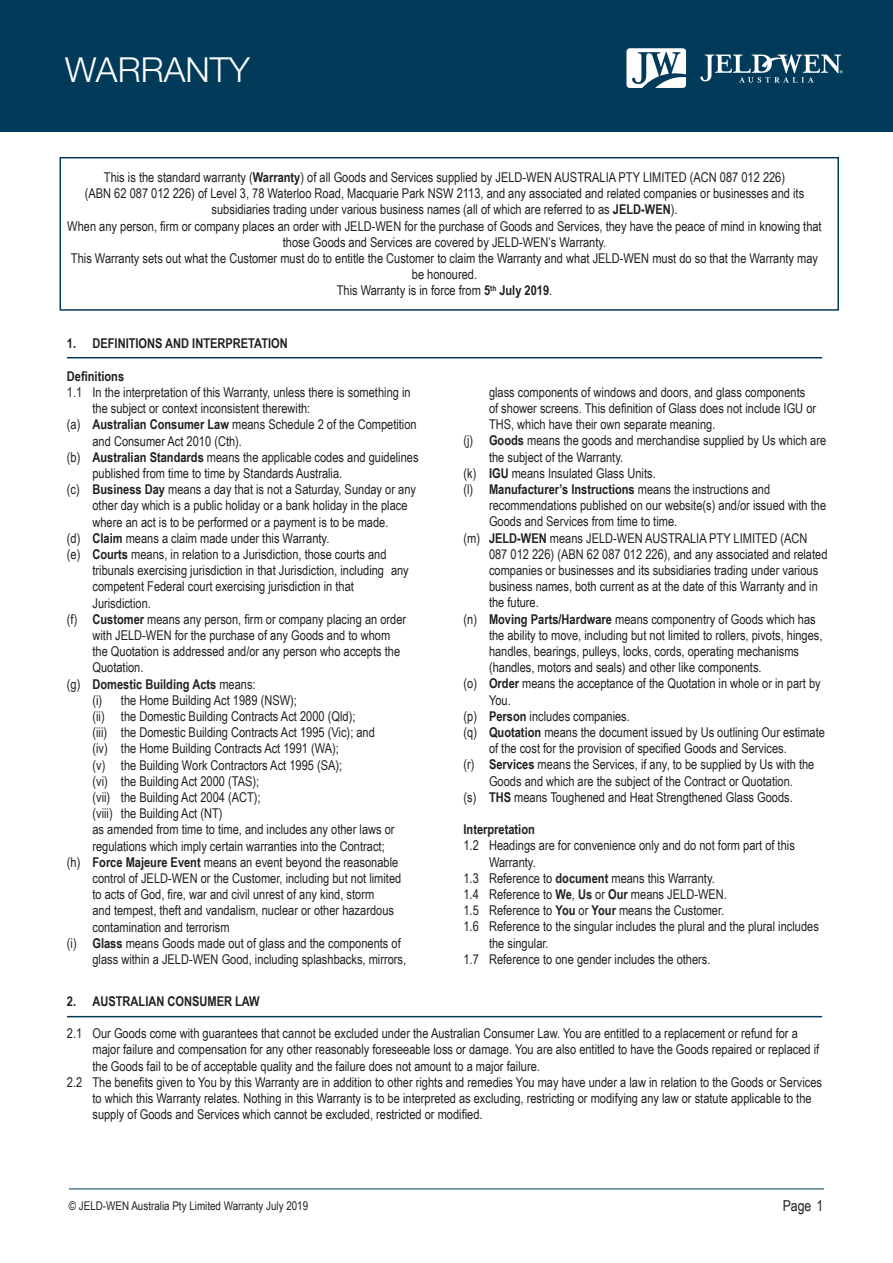
<style>
.page{position:relative;width:893px;height:1263px;background:#fff}
.page>*{position:absolute;margin:0;border:0;box-sizing:border-box;transform-origin:0 0}
.t1{font:300 34.5px "Helvetica Neue LT Std";color:#fff}
.t2{font:15px "Arial Narrow";color:#231f20}
.t3{font:13.5px/16.2px "Arial Narrow";color:#231f20}
.t4{font:700 13.5px "Arial Narrow";color:#231f20}
.t5{font:12px "Arial Narrow";color:#231f20}
.s1{font-weight:700}
.s2{font-weight:400}
</style>
<div class="page">
<div style="left:0;top:0;width:893px;height:131px;background:#023b5a"></div>
<svg style="left:626px;top:48px;width:60px;height:40px"></svg>
<svg style="left:700px;top:54px;width:143px;height:29px"></svg>
<hr style="left:69px;top:1188px;width:755px;height:1px;background:#023b5a">
<div style="left:60px;top:157px;width:779px;height:154px;border:2px solid #023b5a"></div>
<hr style="left:67px;top:357px;width:755px;height:1px;background:#023b5a">
<hr style="left:67px;top:1016px;width:755px;height:1px;background:#023b5a">
<h1 class="t1" style="left:65px;top:49px;width:186px">WARRANTY</h1>
<p class="t3" style="left:85px;top:169px;width:721px;text-align:center">This is the standard warranty (<span class="s1">Warranty</span>) of all Goods and Services supplied by JELD-WEN AUSTRALIA PTY LIMITED (ACN 087 012 226)<br>(ABN 62 087 012 226) of Level 3, 78 Waterloo Road, Macquarie Park NSW 2113, and any associated and related companies or businesses and its subsidiaries trading under various business names (all of which are referred to as <span class="s1">JELD-WEN</span>).</p>
<p class="t3" style="left:67px;top:217px;width:756px;text-align:center">When any person, firm or company places an order with JELD-WEN for the purchase of Goods and Services, they have the peace of mind in knowing that those Goods and Services are covered by JELD-WEN’s Warranty.</p>
<p class="t3" style="left:71px;top:250px;width:749px;text-align:center">This Warranty sets out what the Customer must do to entitle the Customer to claim the Warranty and what JELD-WEN must do so that the Warranty may be honoured.</p>
<p class="t3" style="left:337px;top:282px;width:217px">This Warranty is in force from <span class="s1">5</span><sup>th</sup> <span class="s1">July 2019</span>.</p>
<p class="t4" style="left:67px;top:333px;width:222px">1. DEFINITIONS AND INTERPRETATION</p>
<p class="t4" style="left:67px;top:366px;width:59px">Definitions</p>
<p class="t3" style="left:92px;top:384px;width:320px;text-indent:-26px">1.1 In the interpretation of this Warranty, unless there is something in the subject or context inconsistent therewith:</p>
<p class="t3" style="left:92px;top:416px;width:326px;text-indent:-26px">(a) <span class="s1">Australian Consumer Law</span> means Schedule 2 of the Competition and Consumer Act 2010 (Cth).</p>
<p class="t3" style="left:92px;top:448px;width:328px;text-indent:-26px">(b) <span class="s1">Australian Standards</span> means the applicable codes and guidelines published from time to time by Standards Australia.</p>
<p class="t3" style="left:92px;top:481px;width:325px;text-indent:-26px">(c) <span class="s1">Business Day</span> means a day that is not a Saturday, Sunday or any other day which is a public holiday or a bank holiday in the place where an act is to be performed or a payment is to be made.</p>
<p class="t3" style="left:67px;top:529px;width:264px">(d) <span class="s1">Claim</span> means a claim made under this Warranty.</p>
<p class="t3" style="left:92px;top:546px;width:318px;text-indent:-26px">(e) <span class="s1">Courts</span> means, in relation to a Jurisdiction, those courts and tribunals exercising jurisdiction in that Jurisdiction, including any competent Federal court exercising jurisdiction in that Jurisdiction.</p>
<p class="t3" style="left:92px;top:610px;width:315px;text-indent:-26px">(f) <span class="s1">Customer</span> means any person, firm or company placing an order with JELD-WEN for the purchase of any Goods and to whom the Quotation is addressed and/or any person who accepts the Quotation.</p>
<p class="t4" style="left:67px;top:674px;width:190px"><span class="s2">(g)</span> Domestic Building Acts <span class="s2">means:</span></p>
<p class="t3" style="left:92px;top:691px;width:206px">(i) the Home Building Act 1989 (NSW);</p>
<p class="t3" style="left:92px;top:708px;width:264px">(ii) the Domestic Building Contracts Act 2000 (Qld);</p>
<p class="t3" style="left:92px;top:724px;width:284px">(iii) the Domestic Building Contracts Act 1995 (Vic); and</p>
<p class="t3" style="left:92px;top:740px;width:248px">(iv) the Home Building Contracts Act 1991 (WA);</p>
<p class="t3" style="left:92px;top:756px;width:251px">(v) the Building Work Contractors Act 1995 (SA);</p>
<p class="t3" style="left:92px;top:772px;width:168px">(vi) the Building Act 2000 (TAS);</p>
<p class="t3" style="left:92px;top:789px;width:170px">(vii) the Building Act 2004 (ACT);</p>
<p class="t3" style="left:92px;top:805px;width:132px">(viii) the Building Act (NT)</p>
<p class="t3" style="left:92px;top:821px;width:304px">as amended from time to time, and includes any other laws or regulations which imply certain warranties into the Contract;</p>
<p class="t3" style="left:92px;top:853px;width:310px;text-indent:-26px">(h) <span class="s1">Force Majeure Event</span> means an event beyond the reasonable control of JELD-WEN or the Customer, including but not limited to acts of God, fire, war and civil unrest of any kind, storm<br>and tempest, theft and vandalism, nuclear or other hazardous contamination and terrorism</p>
<p class="t3" style="left:92px;top:934px;width:315px;text-indent:-26px">(i) <span class="s1">Glass</span> means Goods made out of glass and the components of glass within a JELD-WEN Good, including splashbacks, mirrors,</p>
<p class="t3" style="left:489px;top:383px;width:329px">glass components of windows and doors, and glass components of shower screens. This definition of Glass does not include IGU or<br>THS, which have their own separate meaning.</p>
<p class="t3" style="left:489px;top:432px;width:339px;text-indent:-26px">(j) <span class="s1">Goods</span> means the goods and merchandise supplied by Us which are the subject of the Warranty.</p>
<p class="t3" style="left:463px;top:464px;width:194px">(k) <span class="s1">IGU</span> means Insulated Glass Units.</p>
<p class="t3" style="left:489px;top:481px;width:339px;text-indent:-26px">(l) <span class="s1">Manufacturer’s Instructions</span> means the instructions and recommendations published on our website(s) and/or issued with the<br>Goods and Services from time to time.</p>
<p class="t3" style="left:489px;top:529px;width:340px;text-indent:-26px">(m) <span class="s1">JELD-WEN</span> means JELD-WEN AUSTRALIA PTY LIMITED (ACN 087 012 226) (ABN 62 087 012 226), and any associated and related companies or businesses and its subsidiaries trading under various business names, both current as at the date of this Warranty and in the future.</p>
<p class="t3" style="left:489px;top:610px;width:335px;text-indent:-26px">(n) <span class="s1">Moving Parts/Hardware</span> means componentry of Goods which has the ability to move, including but not limited to rollers, pivots, hinges, handles, bearings, pulleys, locks, cords, operating mechanisms (handles, motors and seals) and other like components.</p>
<p class="t3" style="left:489px;top:675px;width:333px;text-indent:-26px">(o) <span class="s1">Order</span> means the acceptance of the Quotation in whole or in part by<br>You.</p>
<p class="t3" style="left:463px;top:707px;width:168px">(p) <span class="s1">Person</span> includes companies.</p>
<p class="t3" style="left:489px;top:724px;width:337px;text-indent:-26px">(q) <span class="s1">Quotation</span> means the document issued by Us outlining Our estimate of the cost for the provision of specified Goods and Services.</p>
<p class="t3" style="left:463px;top:756px;width:352px;text-align:center">(r) <span class="s1">Services</span> means the Services, if any, to be supplied by Us with the<br>Goods and which are the subject of the Contract or Quotation.</p>
<p class="t3" style="left:463px;top:788px;width:331px">(s) <span class="s1">THS</span> means Toughened and Heat Strengthened Glass Goods.</p>
<p class="t4" style="left:463px;top:819px;width:73px">Interpretation</p>
<p class="t3" style="left:489px;top:837px;width:307px;text-indent:-26px">1.2 Headings are for convenience only and do not form part of this<br>Warranty.</p>
<p class="t3" style="left:463px;top:869px;width:253px">1.3 Reference to <span class="s1">document</span> means this Warranty.</p>
<p class="t3" style="left:463px;top:886px;width:265px">1.4 Reference to <span class="s1">We</span>, <span class="s1">Us</span> or <span class="s1">Our</span> means JELD-WEN.</p>
<p class="t3" style="left:463px;top:902px;width:262px">1.5 Reference to <span class="s1">You</span> or <span class="s1">Your</span> means the Customer.</p>
<p class="t3" style="left:489px;top:918px;width:331px;text-indent:-26px">1.6 Reference to the singular includes the plural and the plural includes the singular.</p>
<p class="t3" style="left:463px;top:950px;width:249px">1.7 Reference to one gender includes the others.</p>
<p class="t4" style="left:67px;top:991px;width:194px">2. AUSTRALIAN CONSUMER LAW</p>
<p class="t3" style="left:92px;top:1025px;width:728px;text-indent:-26px">2.1 Our Goods come with guarantees that cannot be excluded under the Australian Consumer Law. You are entitled to a replacement or refund for a major failure and compensation for any other reasonably foreseeable loss or damage. You are also entitled to have the Goods repaired or replaced if the Goods fail to be of acceptable quality and the failure does not amount to a major failure.</p>
<p class="t3" style="left:92px;top:1073px;width:731px;text-indent:-26px">2.2 The benefits given to You by this Warranty are in addition to other rights and remedies You may have under a law in relation to the Goods or Services to which this Warranty relates. Nothing in this Warranty is to be interpreted as excluding, restricting or modifying any law or statute applicable to the supply of Goods and Services which cannot be excluded, restricted or modified.</p>
<p class="t5" style="left:69px;top:1197px;width:241px">© JELD-WEN Australia Pty Limited Warranty July 2019</p>
<p class="t2" style="left:783px;top:1195px;width:42px">Page 1</p>
</div>
